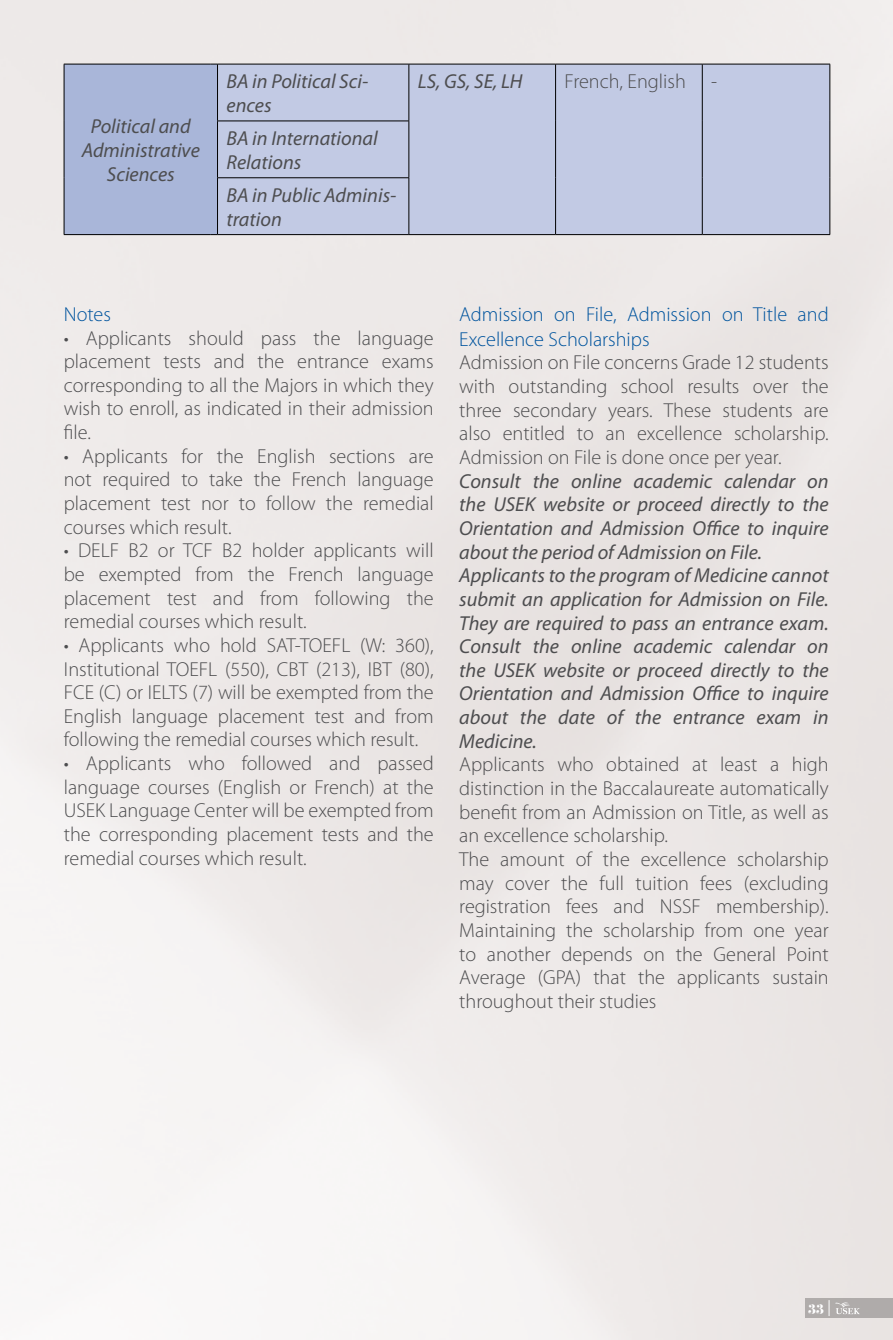
<style>
.page{position:relative;width:893px;height:1340px;background:#fff}
.page>*{position:absolute;margin:0;border:0;box-sizing:border-box;transform-origin:0 0}
.t1{font:300 20.25px/23.6px "Myriad Pro";color:#4d4d4f;text-align:justify}
.t2{font:italic 20.25px/23.6px "Myriad Pro";color:#4d4d4f}
.t3{font:300 20.25px/24.8px "Myriad Pro";color:#00549e}
.t4{font:13.5px "Pistilli";color:#fff}
</style>
<div class="page">
<div style="left:64px;top:64px;width:154px;height:170px;background:#a9b6d9"></div>
<div style="left:218px;top:65px;width:611px;height:169px;background:#c2cae4"></div>
<hr style="left:64px;top:64px;width:147px;height:1px;background:#000">
<hr style="left:64px;top:64px;width:1px;height:57px;background:#000">
<hr style="left:64px;top:121px;width:1px;height:57px;background:#000">
<hr style="left:64px;top:178px;width:1px;height:56px;background:#000">
<hr style="left:218px;top:64px;width:191px;height:1px;background:#000">
<hr style="left:217px;top:64px;width:1px;height:57px;background:#000">
<hr style="left:409px;top:64px;width:147px;height:1px;background:#000">
<hr style="left:408px;top:64px;width:1px;height:57px;background:#000">
<hr style="left:556px;top:64px;width:146px;height:1px;background:#000">
<hr style="left:555px;top:64px;width:1px;height:57px;background:#000">
<hr style="left:702px;top:64px;width:128px;height:1px;background:#000">
<hr style="left:702px;top:64px;width:1px;height:57px;background:#000">
<hr style="left:829px;top:64px;width:1px;height:57px;background:#000">
<hr style="left:555px;top:121px;width:1px;height:57px;background:#000">
<hr style="left:702px;top:121px;width:1px;height:57px;background:#000">
<hr style="left:829px;top:121px;width:1px;height:57px;background:#000">
<hr style="left:555px;top:178px;width:1px;height:56px;background:#000">
<hr style="left:702px;top:178px;width:1px;height:56px;background:#000">
<hr style="left:829px;top:178px;width:1px;height:56px;background:#000">
<hr style="left:217px;top:120px;width:192px;height:1px;background:#000">
<hr style="left:217px;top:121px;width:1px;height:56px;background:#000">
<hr style="left:408px;top:121px;width:1px;height:56px;background:#000">
<hr style="left:217px;top:177px;width:192px;height:1px;background:#000">
<hr style="left:217px;top:178px;width:1px;height:56px;background:#000">
<hr style="left:408px;top:178px;width:1px;height:56px;background:#000">
<hr style="left:64px;top:234px;width:147px;height:1px;background:#000">
<hr style="left:409px;top:234px;width:147px;height:1px;background:#000">
<hr style="left:556px;top:234px;width:146px;height:1px;background:#000">
<hr style="left:702px;top:234px;width:128px;height:1px;background:#000">
<hr style="left:218px;top:234px;width:191px;height:1px;background:#000">
<div style="left:805px;top:1298px;width:88px;height:19px;background:#afabaa"></div>
<svg style="left:829px;top:1300px;width:31px;height:15px"></svg>
<p class="t2" style="left:82px;top:114px;width:120px;text-align:center">Political and<br>Administrative<br>Sciences</p>
<p class="t2" style="left:227px;top:69px;width:143px">BA in Political Sci&shy;ences</p>
<p class="t2" style="left:418px;top:69px;width:106px">LS, GS, SE, LH</p>
<p class="t1" style="left:565px;top:70px;width:123px">French, English</p>
<p class="t1" style="left:711px;top:70px;width:8px">-</p>
<p class="t2" style="left:227px;top:126px;width:153px">BA in International<br>Relations</p>
<p class="t2" style="left:227px;top:183px;width:171px">BA in Public Adminis&shy;tration</p>
<p class="t3" style="left:64px;top:302px;width:49px">Notes</p>
<p class="t1" style="left:64px;top:326px;width:371px">• Applicants should pass the language placement tests and the entrance exams corresponding to all the Majors in which they wish to enroll, as indicated in their admission file.</p>
<p class="t1" style="left:64px;top:444px;width:371px">• Applicants for the English sections are not required to take the French language placement test nor to follow the remedial courses which result.</p>
<p class="t1" style="left:64px;top:539px;width:371px">• DELF B2 or TCF B2 holder applicants will be exempted from the French language placement test and from following the remedial courses which result.</p>
<p class="t1" style="left:64px;top:633px;width:371px">• Applicants who hold SAT-TOEFL (W: 360), Institutional TOEFL (550), CBT (213), IBT (80), FCE (C) or IELTS (7) will be exempted from the English language placement test and from following the remedial courses which result.</p>
<p class="t1" style="left:64px;top:752px;width:371px">• Applicants who followed and passed language courses (English or French) at the USEK Language Center will be exempted from the corresponding placement tests and the remedial courses which result.</p>
<p class="t3" style="left:459px;top:302px;width:371px">Admission on File, Admission on Title and<br>Excellence Scholarships</p>
<p class="t1" style="left:459px;top:351px;width:371px">Admission on File concerns Grade 12 students with outstanding school results over the three secondary years. These students are also entitled to an excellence scholarship.<br>Admission on File is done once per year.</p>
<p class="t2" style="left:459px;top:468px;width:371px">Consult the online academic calendar on the USEK website or proceed directly to the Orientation and Admission Office to inquire about the period of Admission on File.<br>Applicants to the program of Medicine cannot submit an application for Admission on File.<br>They are required to pass an entrance exam.<br>Consult the online academic calendar on the USEK website or proceed directly to the Orientation and Admission Office to inquire about the date of the entrance exam in Medicine.</p>
<p class="t1" style="left:459px;top:753px;width:371px;text-align:left">Applicants who obtained at least a high distinction in the Baccalaureate automatically benefit from an Admission on Title, as well as an excellence scholarship.<br>The amount of the excellence scholarship may cover the full tuition fees (excluding registration fees and NSSF membership).<br>Maintaining the scholarship from one year to another depends on the General Point Average (GPA) that the applicants sustain throughout their studies</p>
<p class="t4" style="left:808px;top:1300px;width:18px">33</p>
</div>
